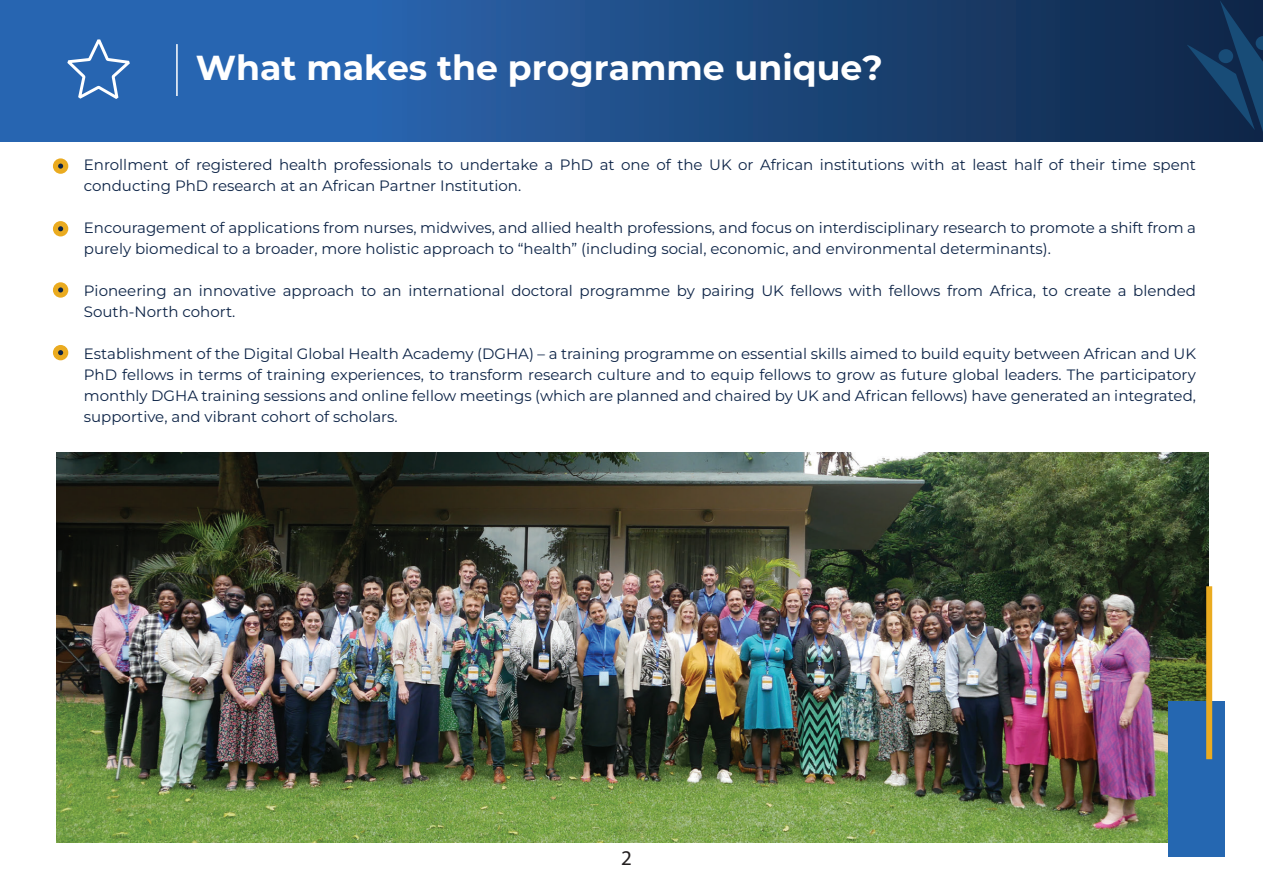
<style>
.page{position:relative;width:1263px;height:893px;background:#fff}
.page>*{position:absolute;margin:0;border:0;box-sizing:border-box;transform-origin:0 0}
.t1{font:700 34.65px "Montserrat";color:#fff}
.t2{font:21px "Myriad Pro";color:#231f20}
.t3{font:100 15px/21px "Montserrat";color:#0d2447}
</style>
<div class="page">
<svg style="left:0;top:0;width:1263px;height:141px;background:#1f4f8a"></svg>
<svg style="left:1186px;top:0;width:77px;height:132px;background:#113257"></svg>
<hr style="left:176px;top:44px;width:2px;height:52px;background:#fff">
<svg style="left:67px;top:39px;width:63px;height:60px;background:#497dbd"></svg>
<img style="left:56px;top:452px;width:1153px;height:390px">
<div style="left:1168px;top:701px;width:56px;height:155px;background:#2567b1"></div>
<div style="left:1206px;top:586px;width:6px;height:173px;background:#eaab20"></div>
<div style="left:53px;top:158px;width:15px;height:16px;background:#eaab20;border-radius:50%"></div>
<svg style="left:58px;top:164px;width:5px;height:5px"></svg>
<div style="left:53px;top:221px;width:15px;height:15px;background:#eaab20;border-radius:50%"></div>
<svg style="left:58px;top:226px;width:5px;height:5px"></svg>
<div style="left:53px;top:282px;width:15px;height:16px;background:#eaab20;border-radius:50%"></div>
<svg style="left:58px;top:287px;width:5px;height:5px"></svg>
<div style="left:53px;top:345px;width:15px;height:15px;background:#eaab20;border-radius:50%"></div>
<svg style="left:58px;top:350px;width:5px;height:5px"></svg>
<h1 class="t1" style="left:196px;top:43px;width:689px">What makes the programme unique?</h1>
<p class="t3" style="left:84px;top:153px;width:1113px">Enrollment of registered health professionals to undertake a PhD at one of the UK or African institutions with at least half of their time spent conducting PhD research at an African Partner Institution.</p>
<p class="t3" style="left:84px;top:216px;width:1114px">Encouragement of applications from nurses, midwives, and allied health professions, and focus on interdisciplinary research to promote a shift from a purely biomedical to a broader, more holistic approach to “health” (including social, economic, and environmental determinants).</p>
<p class="t3" style="left:84px;top:279px;width:1113px">Pioneering an innovative approach to an international doctoral programme by pairing UK fellows with fellows from Africa, to create a blended<br>South-North cohort.</p>
<p class="t3" style="left:84px;top:342px;width:1113px;text-align:justify">Establishment of the Digital Global Health Academy (DGHA) – a training programme on essential skills aimed to build equity between African and UK PhD fellows in terms of training experiences, to transform research culture and to equip fellows to grow as future global leaders. The participatory monthly DGHA training sessions and online fellow meetings (which are planned and chaired by UK and African fellows) have generated an integrated, supportive, and vibrant cohort of scholars.</p>
<h2 class="t2" style="left:621px;top:845px;width:12px">2</h2>
</div>
